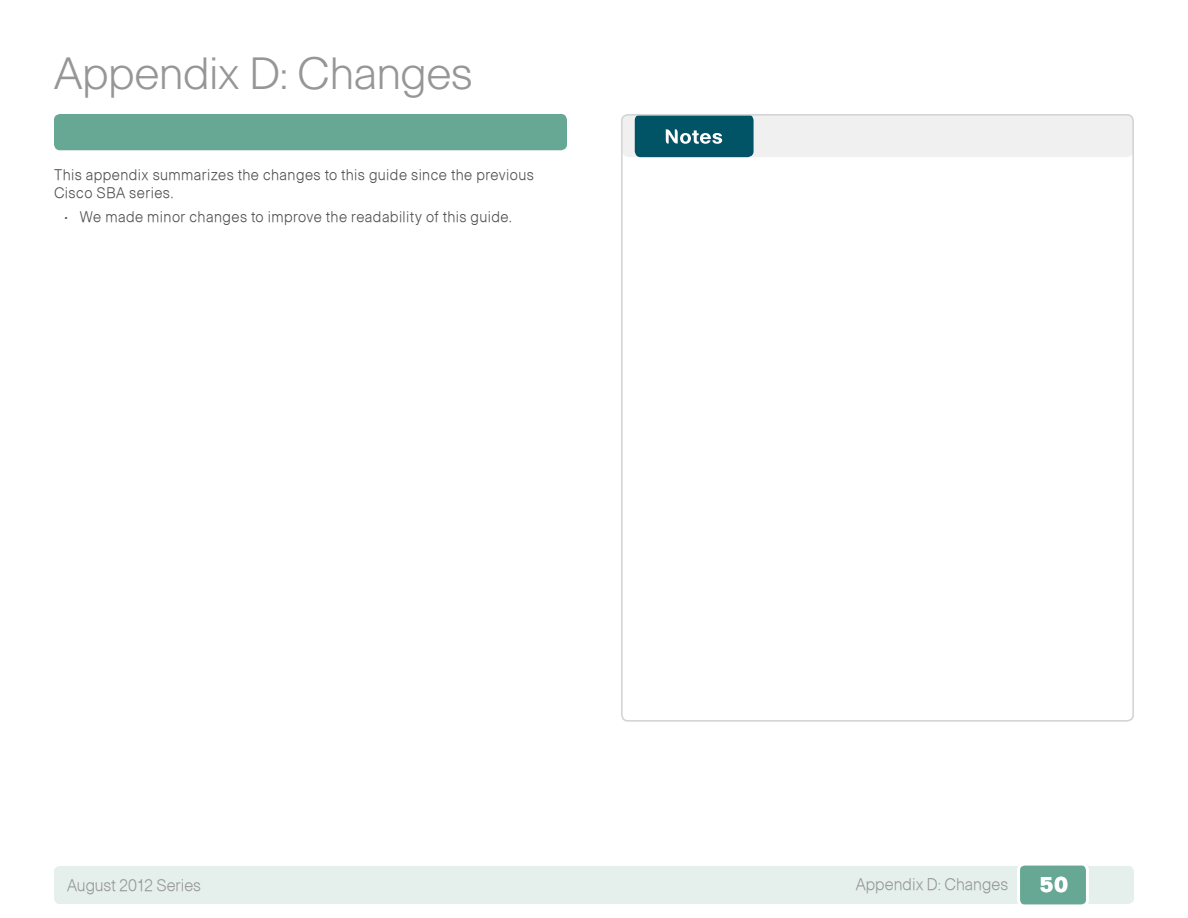
<style>
.page{position:relative;width:1188px;height:918px;background:#fff}
.page>*{position:absolute;margin:0;border:0;box-sizing:border-box;transform-origin:0 0}
.t1{font:300 44.25px "Cisco";letter-spacing:-.015em;color:#969696}
.t2{font:900 21px "Cisco";color:#fff}
.t3{font:16.5px "Ciscolight";color:#969696;scale:.95 1}
.t4{font:15px/18px "Ciscolight";letter-spacing:.03em;color:#4d4d4d;scale:.95 1}
</style>
<div class="page">
<div style="left:54px;top:866px;width:1080px;height:38px;background:#e5f0ed;border-radius:6px"></div>
<div style="left:1019px;top:864px;width:68px;height:42px;background:#66a894;border-radius:6px"></div>
<div style="left:1017px;top:863px;width:72px;height:44px;border:3px solid #fff;border-radius:6px"></div>
<div style="left:54px;top:114px;width:513px;height:36px;background:#66a894;border-radius:6px"></div>
<div style="left:622px;top:115px;width:511px;height:42px;background:#f0f0f1;border-radius:6px"></div>
<div style="left:635px;top:114px;width:119px;height:43px;background:#005466;border-radius:6px"></div>
<svg style="left:666px;top:129px;width:56px;height:15px"></svg>
<div style="left:621px;top:114px;width:513px;height:608px;border:2px solid #d4d5d7;border-radius:6px"></div>
<h1 class="t1" style="left:54px;top:46px;width:420px">Appendix D: Changes</h1>
<p class="t4" style="left:54px;top:166px;width:507px">This appendix summarizes the changes to this guide since the previous<br>Cisco SBA series.</p>
<p class="t4" style="left:65px;top:208px;width:472px">• We made minor changes to improve the readability of this guide.</p>
<p class="t3" style="left:67px;top:875px;width:142px">August 2012 Series</p>
<p class="t3" style="left:856px;top:874px;width:162px">Appendix D: Changes</p>
<h2 class="t2" style="left:1039px;top:872px;width:31px">50</h2>
</div>
